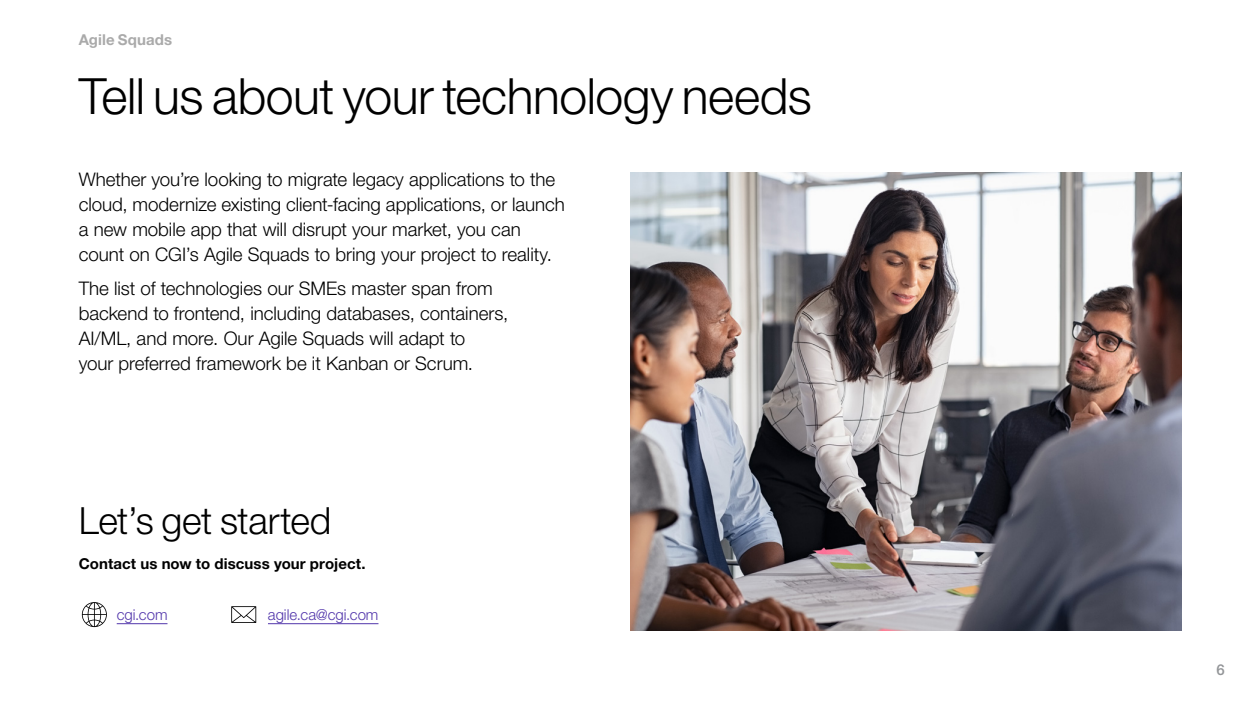
<style>
.page{position:relative;width:1260px;height:709px;background:#fff}
.page>*{position:absolute;margin:0;border:0;box-sizing:border-box;transform-origin:0 0}
.t1{font:300 50px "Helvetica Neue LT Pro";letter-spacing:-.01em;color:#000}
.t2{font:300 37.5px "Helvetica Neue LT Pro";letter-spacing:-.01em;color:#000}
.t3{font:300 18.75px/25px "Helvetica Neue LT Pro";letter-spacing:-.005em;color:#000}
.t4{font:700 15px "Helvetica Neue LT Pro";letter-spacing:.005em;color:#000}
.t5{font:300 15px "Helvetica Neue LT Pro";color:#5236ab}
.t6{font:700 15px "Helvetica Neue LT Pro";letter-spacing:.01em;color:#aaa}
.t7{font:500 15px "Helvetica Neue LT Pro";color:#939598}
</style>
<div class="page">
<hr style="left:117px;top:623px;width:51px;height:1px;background:#5236ab">
<hr style="left:268px;top:623px;width:110px;height:1px;background:#5236ab">
<svg style="left:82px;top:602px;width:25px;height:25px"></svg>
<svg style="left:231px;top:606px;width:25px;height:17px"></svg>
<img style="left:630px;top:172px;width:551px;height:458px">
<p class="t6" style="left:79px;top:30px;width:95px">Agile Squads</p>
<h1 class="t1" style="left:79px;top:66px;width:735px">Tell us about your technology needs</h1>
<p class="t3" style="left:79px;top:166px;width:488px">Whether you’re looking to migrate legacy applications to the cloud, modernize existing client-facing applications, or launch a new mobile app that will disrupt your market, you can count on CGI’s Agile Squads to bring your project to reality.</p>
<p class="t3" style="left:79px;top:275px;width:431px">The list of technologies our SMEs master span from backend to frontend, including databases, containers, AI/ML, and more. Our Agile Squads will adapt to<br>your preferred framework be it Kanban or Scrum.</p>
<h2 class="t2" style="left:79px;top:497px;width:254px">Let’s get started</h2>
<p class="t4" style="left:79px;top:554px;width:288px">Contact us now to discuss your project.</p>
<p class="t5" style="left:117px;top:605px;width:52px">cgi.com</p>
<p class="t5" style="left:268px;top:605px;width:112px">agile.ca@cgi.com</p>
<p class="t7" style="left:1216px;top:660px;width:10px">6</p>
</div>
